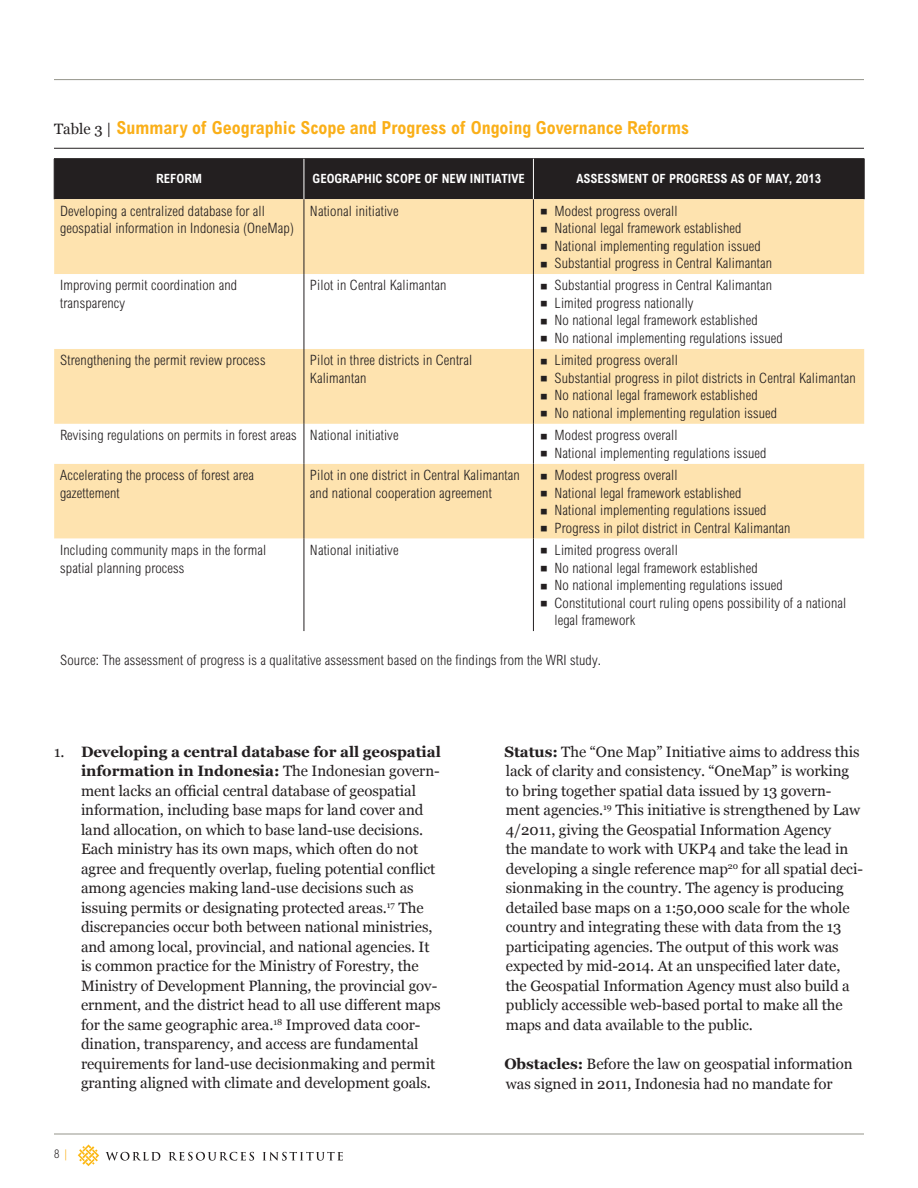
<style>
.page{position:relative;width:918px;height:1188px;background:#fff}
.page>*{position:absolute;margin:0;border:0;box-sizing:border-box;transform-origin:0 0}
.Figure_Head{font:700 condensed 18px "Arial MT Std";color:#faaf18}
.Body_Copy{font:15px/19.5px "Georgia";letter-spacing:-.005em;color:#231f20}
.Table_Body_Copy{font:300 condensed 14.25px/17.5px "Arial MT Std";letter-spacing:.01em;color:#231f20}
.Table_Header_Text{font:700 condensed 12.75px "Arial MT Std";color:#fff}
.t1{font:300 condensed 12px "Arial MT Std";color:#231f20}
.s1{font-family:"Georgia";font-weight:400;font-stretch:normal;font-size:15px;color:#231f20}
.s2{font-family:"Georgia";font-weight:400;font-stretch:normal;font-size:25.5px}
.s3{font-weight:700}
.s4{color:#faaf18}
</style>
<div class="page">
<hr style="left:54px;top:79px;width:810px;height:1px;background:#94948a">
<hr style="left:54px;top:1134px;width:810px;height:1px;background:#94948a">
<svg style="left:78px;top:1144px;width:21px;height:22px"></svg>
<svg style="left:106px;top:1152px;width:54px;height:9px"></svg>
<svg style="left:169px;top:1152px;width:85px;height:9px"></svg>
<svg style="left:263px;top:1152px;width:80px;height:9px"></svg>
<hr style="left:54px;top:148px;width:810px;height:1px;background:#231f20">
<div style="left:55px;top:159px;width:809px;height:40px;background:#231f20"></div>
<div style="left:54px;top:199px;width:810px;height:75px;background:#fee3af"></div>
<svg style="left:54px;top:274px;width:810px;height:357px"></svg>
<hr style="left:54px;top:158px;width:250px;height:1px;background:#231f20">
<hr style="left:54px;top:159px;width:1px;height:40px;background:#231f20">
<hr style="left:304px;top:158px;width:229px;height:1px;background:#231f20">
<hr style="left:533px;top:158px;width:331px;height:1px;background:#231f20">
<hr style="left:864px;top:159px;width:1px;height:40px;background:#231f20">
<hr style="left:304px;top:199px;width:1px;height:75px;background:#231f20">
<hr style="left:533px;top:199px;width:1px;height:75px;background:#231f20">
<hr style="left:304px;top:274px;width:1px;height:75px;background:#231f20">
<hr style="left:533px;top:274px;width:1px;height:75px;background:#231f20">
<hr style="left:304px;top:349px;width:1px;height:75px;background:#231f20">
<hr style="left:533px;top:349px;width:1px;height:75px;background:#231f20">
<hr style="left:304px;top:424px;width:1px;height:40px;background:#231f20">
<hr style="left:533px;top:424px;width:1px;height:40px;background:#231f20">
<hr style="left:304px;top:464px;width:1px;height:75px;background:#231f20">
<hr style="left:533px;top:464px;width:1px;height:75px;background:#231f20">
<hr style="left:304px;top:539px;width:1px;height:92px;background:#231f20">
<hr style="left:533px;top:539px;width:1px;height:92px;background:#231f20">
<hr style="left:304px;top:159px;width:1px;height:40px;background:#fff">
<hr style="left:533px;top:159px;width:1px;height:40px;background:#fff">
<p class="Figure_Head" style="left:54px;top:118px;width:637px"><span class="s1">Table 3 |</span> Summary of Geographic Scope and Progress of Ongoing Governance Reforms</p>
<p class="Table_Header_Text" style="left:156px;top:172px;width:48px">REFORM</p>
<p class="Table_Header_Text" style="left:313px;top:172px;width:214px">GEOGRAPHIC SCOPE OF NEW INITIATIVE</p>
<p class="Table_Header_Text" style="left:576px;top:172px;width:246px">ASSESSMENT OF PROGRESS AS OF MAY, 2013</p>
<p class="Table_Body_Copy" style="left:60px;top:202px;width:235px">Developing a centralized database for all geospatial information in Indonesia (OneMap)</p>
<p class="Table_Body_Copy" style="left:310px;top:202px;width:90px">National initiative</p>
<p class="Table_Body_Copy" style="left:540px;top:202px;width:140px"><span class="s2">▪</span> Modest progress overall</p>
<p class="Table_Body_Copy" style="left:540px;top:219px;width:204px"><span class="s2">▪</span> National legal framework established</p>
<p class="Table_Body_Copy" style="left:540px;top:237px;width:223px"><span class="s2">▪</span> National implementing regulation issued</p>
<p class="Table_Body_Copy" style="left:540px;top:254px;width:234px"><span class="s2">▪</span> Substantial progress in Central Kalimantan</p>
<p class="Table_Body_Copy" style="left:60px;top:277px;width:179px">Improving permit coordination and transparency</p>
<p class="Table_Body_Copy" style="left:310px;top:277px;width:138px">Pilot in Central Kalimantan</p>
<p class="Table_Body_Copy" style="left:540px;top:277px;width:234px"><span class="s2">▪</span> Substantial progress in Central Kalimantan</p>
<p class="Table_Body_Copy" style="left:540px;top:294px;width:155px"><span class="s2">▪</span> Limited progress nationally</p>
<p class="Table_Body_Copy" style="left:540px;top:312px;width:220px"><span class="s2">▪</span> No national legal framework established</p>
<p class="Table_Body_Copy" style="left:540px;top:329px;width:245px"><span class="s2">▪</span> No national implementing regulations issued</p>
<p class="Table_Body_Copy" style="left:60px;top:352px;width:207px">Strengthening the permit review process</p>
<p class="Table_Body_Copy" style="left:310px;top:352px;width:164px">Pilot in three districts in Central<br>Kalimantan</p>
<p class="Table_Body_Copy" style="left:540px;top:352px;width:140px"><span class="s2">▪</span> Limited progress overall</p>
<p class="Table_Body_Copy" style="left:540px;top:369px;width:318px"><span class="s2">▪</span> Substantial progress in pilot districts in Central Kalimantan</p>
<p class="Table_Body_Copy" style="left:540px;top:387px;width:220px"><span class="s2">▪</span> No national legal framework established</p>
<p class="Table_Body_Copy" style="left:540px;top:404px;width:239px"><span class="s2">▪</span> No national implementing regulation issued</p>
<p class="Table_Body_Copy" style="left:60px;top:426px;width:238px">Revising regulations on permits in forest areas</p>
<p class="Table_Body_Copy" style="left:310px;top:426px;width:90px">National initiative</p>
<p class="Table_Body_Copy" style="left:540px;top:426px;width:140px"><span class="s2">▪</span> Modest progress overall</p>
<p class="Table_Body_Copy" style="left:540px;top:444px;width:229px"><span class="s2">▪</span> National implementing regulations issued</p>
<p class="Table_Body_Copy" style="left:60px;top:466px;width:195px">Accelerating the process of forest area gazettement</p>
<p class="Table_Body_Copy" style="left:310px;top:466px;width:211px">Pilot in one district in Central Kalimantan and national cooperation agreement</p>
<p class="Table_Body_Copy" style="left:540px;top:466px;width:140px"><span class="s2">▪</span> Modest progress overall</p>
<p class="Table_Body_Copy" style="left:540px;top:484px;width:204px"><span class="s2">▪</span> National legal framework established</p>
<p class="Table_Body_Copy" style="left:540px;top:501px;width:229px"><span class="s2">▪</span> National implementing regulations issued</p>
<p class="Table_Body_Copy" style="left:540px;top:519px;width:252px"><span class="s2">▪</span> Progress in pilot district in Central Kalimantan</p>
<p class="Table_Body_Copy" style="left:60px;top:541px;width:208px">Including community maps in the formal spatial planning process</p>
<p class="Table_Body_Copy" style="left:310px;top:541px;width:90px">National initiative</p>
<p class="Table_Body_Copy" style="left:540px;top:541px;width:140px"><span class="s2">▪</span> Limited progress overall</p>
<p class="Table_Body_Copy" style="left:540px;top:559px;width:220px"><span class="s2">▪</span> No national legal framework established</p>
<p class="Table_Body_Copy" style="left:540px;top:576px;width:245px"><span class="s2">▪</span> No national implementing regulations issued</p>
<p class="Table_Body_Copy" style="left:555px;top:594px;width:293px;text-indent:-15px"><span class="s2">▪</span> Constitutional court ruling opens possibility of a national legal framework</p>
<p class="Table_Body_Copy" style="left:60px;top:651px;width:542px">Source: The assessment of progress is a qualitative assessment based on the findings from the WRI study.</p>
<p class="Body_Copy" style="left:81px;top:742px;width:361px;text-indent:-27px">1. <span class="s3">Developing a central database for all geospatial information in Indonesia:</span> The Indonesian govern&shy;ment lacks an official central database of geospatial information, including base maps for land cover and land allocation, on which to base land-use decisions.<br>Each ministry has its own maps, which often do not agree and frequently overlap, fueling potential conflict among agencies making land-use decisions such as issuing permits or designating protected areas.<sup>17</sup> The discrepancies occur both between national ministries, and among local, provincial, and national agencies. It is common practice for the Ministry of Forestry, the Ministry of Development Planning, the provincial gov&shy;ernment, and the district head to all use different maps for the same geographic area.<sup>18</sup> Improved data coor&shy;dination, transparency, and access are fundamental requirements for land-use decisionmaking and permit granting aligned with climate and development goals.</p>
<p class="Body_Copy" style="left:504px;top:742px;width:360px"><span class="s3">Status:</span> The “One Map” Initiative aims to address this lack of clarity and consistency. “OneMap” is working to bring together spatial data issued by 13 govern&shy;ment agencies.<sup>19</sup> This initiative is strengthened by Law 4/2011, giving the Geospatial Information Agency<br>the mandate to work with UKP4 and take the lead in developing a single reference map<sup>20</sup> for all spatial deci&shy;sionmaking in the country. The agency is producing detailed base maps on a 1:50,000 scale for the whole country and integrating these with data from the 13 participating agencies. The output of this work was expected by mid-2014. At an unspecified later date, the Geospatial Information Agency must also build a publicly accessible web-based portal to make all the maps and data available to the public.</p>
<p class="Body_Copy" style="left:504px;top:1055px;width:350px"><span class="s3">Obstacles:</span> Before the law on geospatial information was signed in 2011, Indonesia had no mandate for</p>
<p class="t1" style="left:54px;top:1147px;width:15px">8 <span class="s4">|</span></p>
</div>
